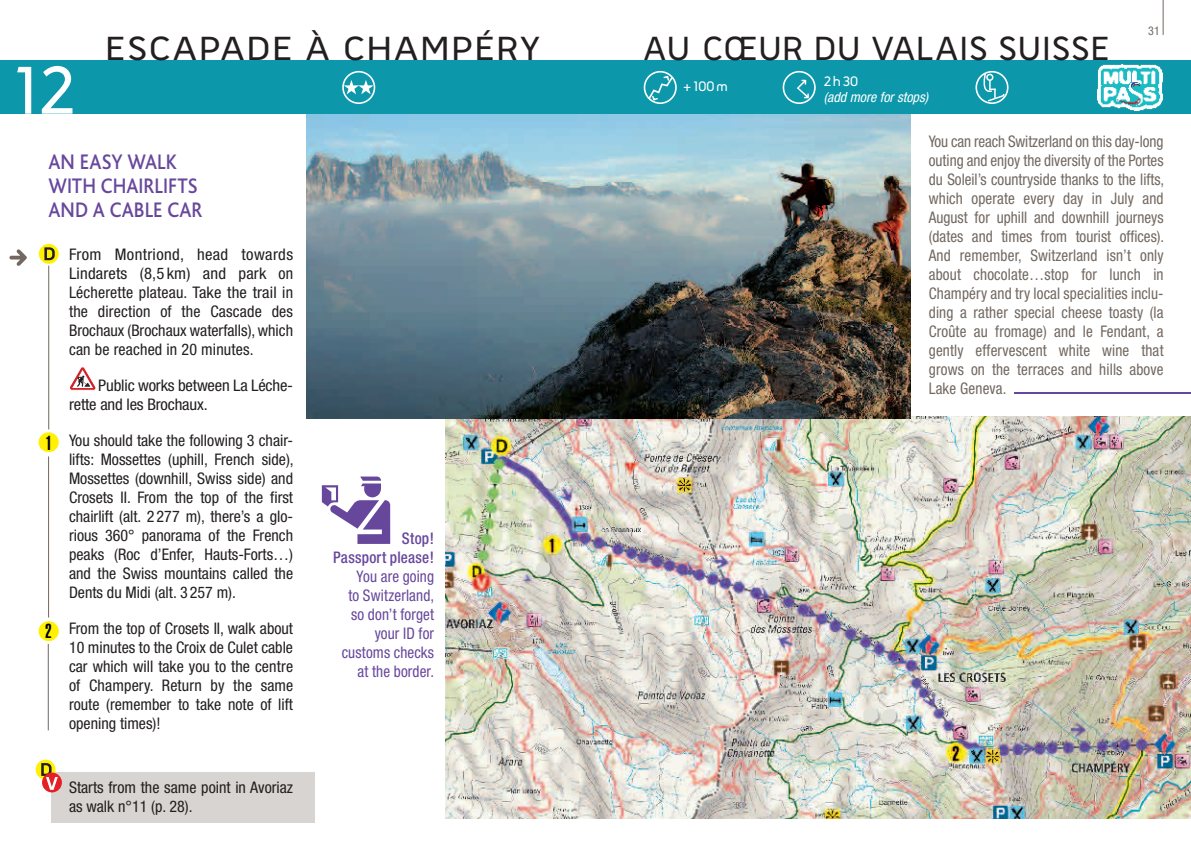
<style>
.page{position:relative;width:1191px;height:851px;background:#fff}
.page>*{position:absolute;margin:0;border:0;box-sizing:border-box;transform-origin:0 0}
.t1{font:700 78.6px "FNAC Demi";color:#fff}
.t2{font:700 39px "FNAC Demi";letter-spacing:.08em;color:#231f20}
.t3{font:700 39px "FNAC Demi";letter-spacing:.055em;color:#231f20;scale:1.1 1}
.t4{font:500 22px/24px "Bliss";color:#67479c;scale:.9 1}
.t5{font:900 extra-condensed 20px "Helvetica";color:#000}
.t6{font:condensed 16px/19px "Helvetica Neue";color:#231f20;text-align:justify}
.t7{font:condensed 16px/19px "Helvetica Neue";letter-spacing:.01em;color:#726861;text-align:justify;scale:.95 1}
.t8{font:condensed 16px/19px "Helvetica Neue";color:#231f20;text-align:justify;scale:1.04 1}
.t9{font:condensed 16px/19px "Helvetica Neue";letter-spacing:.01em;color:#67479c;text-align:right;scale:.95 1}
.t10{font:500 condensed 16px/19px "Helvetica Neue";letter-spacing:.015em;color:#67479c;text-align:right;scale:.95 1}
.t11{font:700 16px "FNAC Demi";letter-spacing:.06em;color:#fff}
.t12{font:italic condensed 14px "Helvetica Neue";color:#fff}
.t13{font:condensed 12px "Helvetica Neue";color:#726861}
</style>
<div class="page">
<img style="left:445px;top:417px;width:746px;height:401px">
<div style="left:838px;top:513px;width:14px;height:14px;background:#e0e1d9;border-radius:50%"></div>
<div style="left:932px;top:565px;width:14px;height:14px;background:#e0e1d9;border-radius:50%"></div>
<div style="left:849px;top:643px;width:14px;height:15px;background:#e0e1d9;border-radius:50%"></div>
<div style="left:882px;top:709px;width:14px;height:14px;background:#e0e1d9;border-radius:50%"></div>
<div style="left:863px;top:707px;width:14px;height:14px;background:#e0e1d9;border-radius:50%"></div>
<div style="left:766px;top:576px;width:15px;height:14px;background:#e0e1d9;border-radius:50%"></div>
<div style="left:543px;top:474px;width:14px;height:14px;background:#e0e1d9;border-radius:50%"></div>
<div style="left:536px;top:561px;width:14px;height:14px;background:#e0e1d9;border-radius:50%"></div>
<div style="left:459px;top:714px;width:14px;height:15px;background:#e0e1d9;border-radius:50%"></div>
<img style="left:306px;top:113px;width:604px;height:306px">
<div style="left:0;top:60px;width:1191px;height:53px;background:#0c97ab"></div>
<hr style="left:1162px;top:0;width:1px;height:35px;background:#726861">
<hr style="left:1014px;top:392px;width:177px;height:2px;background:#67479c">
<div style="left:52px;top:772px;width:263px;height:50px;background:#d8d4d1"></div>
<svg style="left:9px;top:249px;width:18px;height:17px"></svg>
<hr style="left:48px;top:265px;width:1px;height:164px;background:#726861">
<svg style="left:69px;top:366px;width:27px;height:25px"></svg>
<hr style="left:48px;top:456px;width:1px;height:161px;background:#726861">
<div style="left:39px;top:432px;width:20px;height:20px;background:#fff101;border-radius:50%"></div>
<div style="left:39px;top:621px;width:20px;height:20px;background:#fff101;border-radius:50%"></div>
<hr style="left:48px;top:643px;width:1px;height:87px;background:#726861">
<svg style="left:39px;top:244px;width:20px;height:20px"></svg>
<svg style="left:44px;top:247px;width:11px;height:13px"></svg>
<div style="left:36px;top:759px;width:19px;height:20px;background:#fff101;border-radius:50%"></div>
<svg style="left:42px;top:772px;width:20px;height:20px"></svg>
<svg style="left:41px;top:763px;width:17px;height:26px"></svg>
<div style="left:342px;top:71px;width:33px;height:33px;border:2px solid #fff;border-radius:50%"></div>
<svg style="left:344px;top:80px;width:29px;height:14px"></svg>
<div style="left:782px;top:71px;width:33px;height:33px;border:2px solid #fff;border-radius:50%"></div>
<svg style="left:797px;top:80px;width:12px;height:18px"></svg>
<div style="left:975px;top:71px;width:33px;height:33px;border:2px solid #fff;border-radius:50%"></div>
<svg style="left:980px;top:72px;width:24px;height:31px"></svg>
<svg style="left:322px;top:476px;width:68px;height:68px"></svg>
<div style="left:643px;top:71px;width:34px;height:33px;border:2px solid #fff;border-radius:50%"></div>
<svg style="left:647px;top:75px;width:27px;height:26px"></svg>
<img style="left:1097px;top:63px;width:66px;height:48px">
<h1 class="t1" style="left:14px;top:53px;width:61px">12</h1>
<h2 class="t3" style="left:105px;top:29px;width:43px">ESCAPADE</h2>
<h2 class="t3" style="left:306px;top:29px;width:80px">À CHAMP</h2>
<h2 class="t3" style="left:475px;top:29px;width:61px">ÉRY</h2>
<h2 class="t2" style="left:643px;top:29px;width:415px">AU CŒUR DU VALAIS SUISSE</h2>
<p class="t11" style="left:682px;top:79px;width:46px">+100M</p>
<p class="t11" style="left:823px;top:74px;width:36px">2H30</p>
<p class="t12" style="left:823px;top:89px;width:106px">(add more for stops)</p>
<p class="t13" style="left:1148px;top:24px;width:13px">31</p>
<h3 class="t4" style="left:48px;top:150px;width:171px">AN EASY WALK<br>WITH CHAIRLIFTS<br>AND A CABLE CAR</h3>
<p class="t8" style="left:69px;top:244px;width:217px">From Montriond, head towards Lindarets (8,5 km) and park on Lécherette plateau. Take the trail in the direction of the Cascade des Brochaux (Brochaux waterfalls), which can be reached in 20 minutes.</p>
<p class="t8" style="left:69px;top:375px;width:217px;text-indent:29px">Public works between La Léche&shy;rette and les Brochaux.</p>
<p class="t6" style="left:69px;top:430px;width:226px">You should take the following 3 chair&shy;lifts: Mossettes (uphill, French side), Mossettes (downhill, Swiss side) and Crosets II. From the top of the first chairlift (alt. 2 277 m), there’s a glo&shy;rious 360° panorama of the French peaks (Roc d’Enfer, Hauts-Forts…) and the Swiss mountains called the Dents du Midi (alt. 3 257 m).</p>
<p class="t6" style="left:69px;top:618px;width:226px">From the top of Crosets II, walk about 10 minutes to the Croix de Culet cable car which will take you to the centre of Champery. Return by the same route (remember to take note of lift opening times)!</p>
<p class="t5" style="left:46px;top:431px;width:8px">1</p>
<p class="t5" style="left:45px;top:619px;width:8px">2</p>
<p class="t6" style="left:69px;top:777px;width:226px">Starts from the same point in Avoriaz as walk n°11 (p. 28).</p>
<p class="t10" style="left:333px;top:528px;width:108px">Stop!<br>Passport please!</p>
<p class="t9" style="left:342px;top:566px;width:99px">You are going to Switzerland, so don’t forget your ID for customs checks at the border.</p>
<p class="t7" style="left:928px;top:131px;width:249px">You can reach Switzerland on this day-long outing and enjoy the diversity of the Portes du Soleil’s countryside thanks to the lifts, which operate every day in July and August for uphill and downhill journeys (dates and times from tourist offices).<br>And remember, Switzerland isn’t only about chocolate…stop for lunch in Champéry and try local specialities inclu&shy;ding a rather special cheese toasty (la Croûte au fromage) and le Fendant, a gently effervescent white wine that grows on the terraces and hills above Lake Geneva.</p>
</div>
